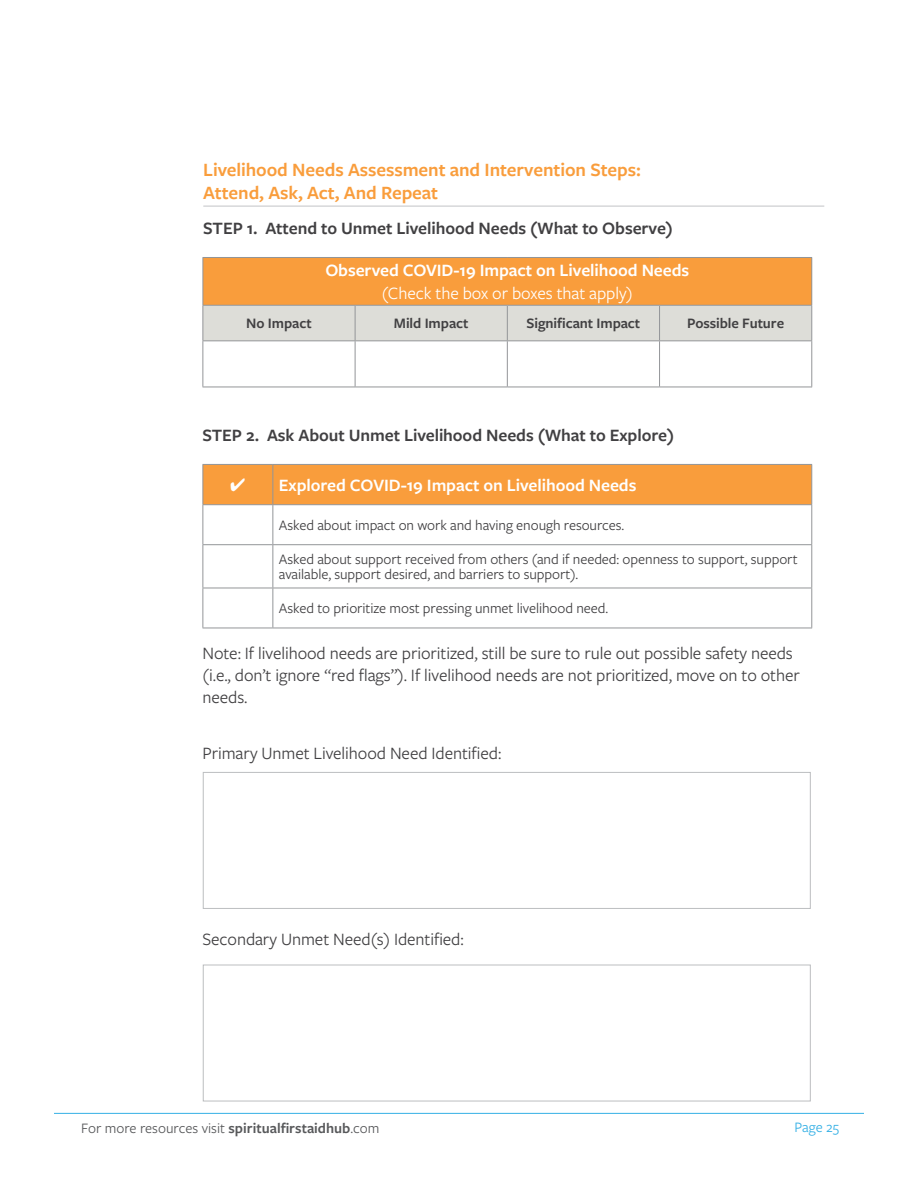
<style>
.page{position:relative;width:918px;height:1188px;background:#fff}
.page>*{position:absolute;margin:0;border:0;box-sizing:border-box;transform-origin:0 0}
.t1{font:600 19.5px/23.4px "Freight Sans Pro";letter-spacing:-.005em;color:#f99d3c}
.t2{font:18px/21.6px "Freight Sans Pro";letter-spacing:-.005em;color:#414042}
.t3{font:600 18px "Freight Sans Pro";letter-spacing:-.005em;color:#414042}
.t4{font:600 18px "Freight Sans Pro";letter-spacing:-.005em;color:#fff}
.t5{font:18px "Freight Sans Pro";letter-spacing:-.005em;color:#fff}
.t6{font:15px/15px "Freight Sans Pro";letter-spacing:-.005em;color:#414042}
.t7{font:600 15px "Freight Sans Pro";letter-spacing:-.005em;color:#414042}
.t8{font:15px "Freight Sans Pro";color:#58595b}
.t9{font:15px "Freight Sans Pro";color:#35b0e5}
.s1{font-weight:600}
</style>
<div class="page">
<hr style="left:54px;top:1113px;width:810px;height:1px;background:#35b0e5">
<hr style="left:203px;top:206px;width:621px;height:1px;background:#c2c4c6">
<div style="left:203px;top:257px;width:609px;height:48px;background:#f99d3c"></div>
<div style="left:203px;top:306px;width:608px;height:34px;background:#ddddd8"></div>
<hr style="left:202px;top:257px;width:153px;height:1px;background:#939598">
<hr style="left:202px;top:258px;width:1px;height:47px;background:#939598">
<hr style="left:355px;top:257px;width:152px;height:1px;background:#939598">
<hr style="left:507px;top:257px;width:153px;height:1px;background:#939598">
<hr style="left:660px;top:257px;width:152px;height:1px;background:#939598">
<hr style="left:811px;top:258px;width:1px;height:47px;background:#939598">
<hr style="left:202px;top:305px;width:153px;height:1px;background:#939598">
<hr style="left:202px;top:306px;width:1px;height:34px;background:#939598">
<hr style="left:355px;top:305px;width:152px;height:1px;background:#939598">
<hr style="left:355px;top:306px;width:1px;height:34px;background:#939598">
<hr style="left:507px;top:305px;width:153px;height:1px;background:#939598">
<hr style="left:507px;top:306px;width:1px;height:34px;background:#939598">
<hr style="left:660px;top:305px;width:152px;height:1px;background:#939598">
<hr style="left:659px;top:306px;width:1px;height:34px;background:#939598">
<hr style="left:811px;top:306px;width:1px;height:34px;background:#939598">
<hr style="left:202px;top:340px;width:153px;height:1px;background:#939598">
<hr style="left:202px;top:341px;width:1px;height:46px;background:#939598">
<hr style="left:355px;top:340px;width:152px;height:1px;background:#939598">
<hr style="left:355px;top:341px;width:1px;height:46px;background:#939598">
<hr style="left:507px;top:340px;width:153px;height:1px;background:#939598">
<hr style="left:507px;top:341px;width:1px;height:46px;background:#939598">
<hr style="left:660px;top:340px;width:152px;height:1px;background:#939598">
<hr style="left:659px;top:341px;width:1px;height:46px;background:#939598">
<hr style="left:811px;top:341px;width:1px;height:46px;background:#939598">
<hr style="left:202px;top:387px;width:153px;height:1px;background:#939598">
<hr style="left:355px;top:387px;width:152px;height:1px;background:#939598">
<hr style="left:507px;top:387px;width:153px;height:1px;background:#939598">
<hr style="left:660px;top:387px;width:152px;height:1px;background:#939598">
<div style="left:203px;top:465px;width:608px;height:39px;background:#f99d3c"></div>
<hr style="left:202px;top:464px;width:71px;height:1px;background:#939598">
<hr style="left:202px;top:465px;width:1px;height:39px;background:#939598">
<hr style="left:273px;top:464px;width:539px;height:1px;background:#939598">
<hr style="left:272px;top:465px;width:1px;height:39px;background:#939598">
<hr style="left:811px;top:465px;width:1px;height:39px;background:#939598">
<hr style="left:202px;top:504px;width:71px;height:1px;background:#939598">
<hr style="left:202px;top:505px;width:1px;height:39px;background:#939598">
<hr style="left:273px;top:504px;width:539px;height:1px;background:#939598">
<hr style="left:272px;top:505px;width:1px;height:39px;background:#939598">
<hr style="left:811px;top:505px;width:1px;height:39px;background:#939598">
<hr style="left:202px;top:544px;width:71px;height:1px;background:#939598">
<hr style="left:202px;top:545px;width:1px;height:43px;background:#939598">
<hr style="left:273px;top:544px;width:539px;height:1px;background:#939598">
<hr style="left:272px;top:545px;width:1px;height:43px;background:#939598">
<hr style="left:811px;top:545px;width:1px;height:43px;background:#939598">
<hr style="left:202px;top:588px;width:71px;height:1px;background:#939598">
<hr style="left:202px;top:588px;width:1px;height:40px;background:#939598">
<hr style="left:273px;top:588px;width:539px;height:1px;background:#939598">
<hr style="left:272px;top:588px;width:1px;height:40px;background:#939598">
<hr style="left:811px;top:588px;width:1px;height:40px;background:#939598">
<hr style="left:202px;top:628px;width:71px;height:1px;background:#939598">
<hr style="left:273px;top:628px;width:539px;height:1px;background:#939598">
<div style="left:203px;top:772px;width:608px;height:137px;border:1px solid #bcbec0"></div>
<div style="left:203px;top:965px;width:608px;height:136px;border:1px solid #bcbec0"></div>
<p class="t1" style="left:203px;top:157px;width:439px">Livelihood Needs Assessment and Intervention Steps:<br>Attend, Ask, Act, And Repeat</p>
<p class="t3" style="left:203px;top:216px;width:471px">STEP 1. Attend to Unmet Livelihood Needs (What to Observe)</p>
<p class="t4" style="left:325px;top:258px;width:365px">Observed COVID-19 Impact on Livelihood Needs</p>
<p class="t5" style="left:382px;top:281px;width:253px">(Check the box or boxes that apply)</p>
<p class="t7" style="left:246px;top:313px;width:67px">No Impact</p>
<p class="t7" style="left:394px;top:313px;width:76px">Mild Impact</p>
<p class="t7" style="left:527px;top:313px;width:115px">Significant Impact</p>
<p class="t7" style="left:687px;top:313px;width:98px">Possible Future</p>
<p class="t3" style="left:202px;top:423px;width:473px">STEP 2. Ask About Unmet Livelihood Needs (What to Explore)</p>
<p class="t4" style="left:230px;top:473px;width:408px">✔ Explored COVID-19 Impact on Livelihood Needs</p>
<p class="t6" style="left:279px;top:517px;width:347px">Asked about impact on work and having enough resources.</p>
<p class="t6" style="left:279px;top:551px;width:520px">Asked about support received from others (and if needed: openness to support, support available, support desired, and barriers to support).</p>
<p class="t6" style="left:279px;top:600px;width:331px">Asked to prioritize most pressing unmet livelihood need.</p>
<p class="t2" style="left:202px;top:642px;width:599px">Note: If livelihood needs are prioritized, still be sure to rule out possible safety needs (i.e., don’t ignore “red flags”). If livelihood needs are not prioritized, move on to other needs.</p>
<p class="t2" style="left:202px;top:742px;width:300px">Primary Unmet Livelihood Need Identified:</p>
<p class="t2" style="left:202px;top:928px;width:263px">Secondary Unmet Need(s) Identified:</p>
<p class="t8" style="left:81px;top:1118px;width:300px">For more resources visit <span class="s1">spiritualfirstaidhub</span>.com</p>
<p class="t9" style="left:794px;top:1118px;width:46px">Page 25</p>
</div>
